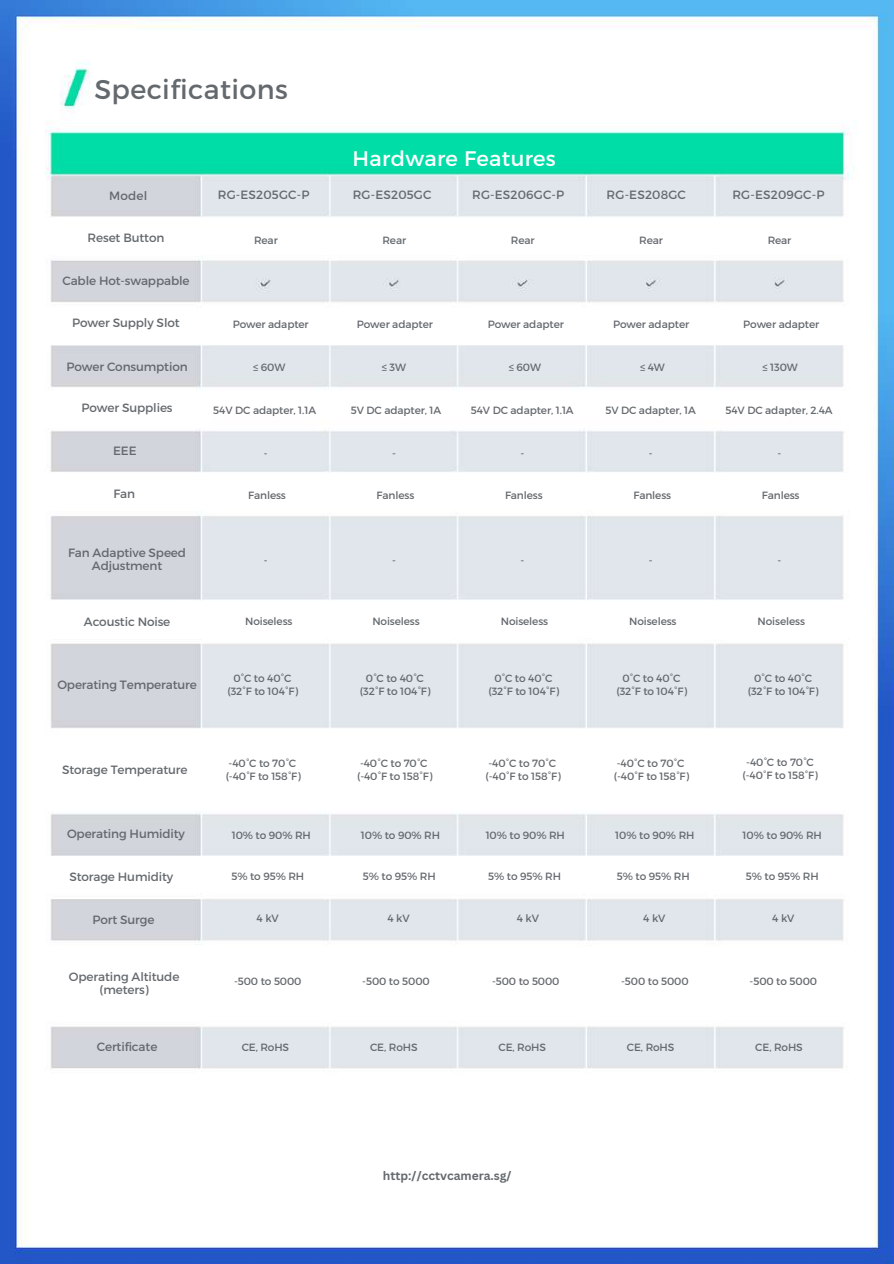
<style>
.page{position:relative;width:894px;height:1264px;background:#fff}
.page>*{position:absolute;margin:0;border:0;box-sizing:border-box;transform-origin:0 0}
.t1{font:27px "Montserrat";letter-spacing:.015em;color:#64696e}
.t2{font:21px "Montserrat";letter-spacing:.015em;color:#fff}
.t3{font:12px/13px "Montserrat";letter-spacing:-.01em;color:#64696e;text-align:center}
.t4{font:12px "Montserrat";letter-spacing:.015em;color:#64696e}
.t5{font:700 12px "Canva Sans";color:#64696e}
.t6{font:10.5px/13.5px "Montserrat";letter-spacing:-.01em;color:#64696e;text-align:center}
</style>
<div class="page">
<img style="left:0;top:0;width:893px;height:1263px">
<h1 class="t1" style="left:94px;top:72px;width:195px">Specifications</h1>
<h2 class="t2" style="left:352px;top:144px;width:205px">Hardware Features</h2>
<p class="t3" style="left:109px;top:188px;width:40px">Model</p>
<p class="t4" style="left:218px;top:187px;width:93px">RG-ES205GC-P</p>
<p class="t4" style="left:352px;top:187px;width:80px">RG-ES205GC</p>
<p class="t4" style="left:472px;top:187px;width:94px">RG-ES206GC-P</p>
<p class="t4" style="left:606px;top:187px;width:81px">RG-ES208GC</p>
<p class="t4" style="left:732px;top:187px;width:94px">RG-ES209GC-P</p>
<p class="t3" style="left:88px;top:231px;width:78px">Reset Button</p>
<p class="t6" style="left:254px;top:233px;width:25px">Rear</p>
<p class="t3" style="left:62px;top:274px;width:128px">Cable Hot-swappable</p>
<p class="t3" style="left:72px;top:316px;width:109px">Power Supply Slot</p>
<p class="t6" style="left:233px;top:317px;width:78px">Power adapter</p>
<p class="t3" style="left:66px;top:359px;width:123px">Power Consumption</p>
<p class="t6" style="left:253px;top:360px;width:34px">≤ 60W</p>
<p class="t3" style="left:82px;top:401px;width:92px">Power Supplies</p>
<p class="t6" style="left:213px;top:402px;width:104px">54V DC adapter, 1.1A</p>
<p class="t3" style="left:113px;top:444px;width:25px">EEE</p>
<p class="t6" style="left:263px;top:446px;width:5px">-</p>
<p class="t3" style="left:113px;top:487px;width:23px">Fan</p>
<p class="t6" style="left:248px;top:488px;width:39px">Fanless</p>
<p class="t3" style="left:68px;top:545px;width:119px">Fan Adaptive Speed<br>Adjustment</p>
<p class="t3" style="left:84px;top:614px;width:88px">Acoustic Noise</p>
<p class="t3" style="left:57px;top:678px;width:141px">Operating Temperature</p>
<p class="t6" style="left:263px;top:553px;width:5px">-</p>
<p class="t6" style="left:245px;top:614px;width:49px">Noiseless</p>
<p class="t6" style="left:227px;top:671px;width:72px">0°C to 40°C (32°F to 104°F)</p>
<p class="t3" style="left:62px;top:762px;width:127px">Storage Temperature</p>
<p class="t6" style="left:225px;top:755px;width:77px;text-align:left">-40°C to 70°C (-40°F to 158°F)</p>
<p class="t3" style="left:67px;top:826px;width:119px">Operating Humidity</p>
<p class="t6" style="left:232px;top:828px;width:81px">10% to 90% RH</p>
<p class="t3" style="left:69px;top:869px;width:105px">Storage Humidity</p>
<p class="t6" style="left:231px;top:869px;width:74px">5% to 95% RH</p>
<p class="t3" style="left:92px;top:912px;width:64px">Port Surge</p>
<p class="t6" style="left:256px;top:911px;width:24px">4 kV</p>
<p class="t3" style="left:69px;top:969px;width:112px">Operating Altitude (meters)</p>
<p class="t6" style="left:234px;top:974px;width:69px">-500 to 5000</p>
<p class="t3" style="left:97px;top:1039px;width:62px">Certificate</p>
<p class="t6" style="left:241px;top:1039px;width:49px">CE, RoHS</p>
<p class="t6" style="left:382px;top:233px;width:25px">Rear</p>
<p class="t6" style="left:510px;top:233px;width:25px">Rear</p>
<p class="t6" style="left:639px;top:233px;width:25px">Rear</p>
<p class="t6" style="left:767px;top:233px;width:25px">Rear</p>
<p class="t6" style="left:357px;top:317px;width:78px">Power adapter</p>
<p class="t6" style="left:487px;top:317px;width:78px">Power adapter</p>
<p class="t6" style="left:613px;top:317px;width:78px">Power adapter</p>
<p class="t6" style="left:743px;top:317px;width:78px">Power adapter</p>
<p class="t6" style="left:381px;top:360px;width:26px">≤ 3W</p>
<p class="t6" style="left:508px;top:360px;width:34px">≤ 60W</p>
<p class="t6" style="left:639px;top:360px;width:26px">≤ 4W</p>
<p class="t6" style="left:762px;top:360px;width:37px">≤ 130W</p>
<p class="t6" style="left:350px;top:402px;width:92px">5V DC adapter, 1A</p>
<p class="t6" style="left:470px;top:402px;width:104px">54V DC adapter, 1.1A</p>
<p class="t6" style="left:605px;top:402px;width:92px">5V DC adapter, 1A</p>
<p class="t6" style="left:725px;top:402px;width:109px">54V DC adapter, 2.4A</p>
<p class="t6" style="left:392px;top:446px;width:5px">-</p>
<p class="t6" style="left:520px;top:446px;width:5px">-</p>
<p class="t6" style="left:648px;top:446px;width:5px">-</p>
<p class="t6" style="left:777px;top:446px;width:5px">-</p>
<p class="t6" style="left:376px;top:488px;width:39px">Fanless</p>
<p class="t6" style="left:505px;top:488px;width:39px">Fanless</p>
<p class="t6" style="left:633px;top:488px;width:39px">Fanless</p>
<p class="t6" style="left:761px;top:488px;width:39px">Fanless</p>
<p class="t6" style="left:392px;top:553px;width:5px">-</p>
<p class="t6" style="left:520px;top:553px;width:5px">-</p>
<p class="t6" style="left:648px;top:553px;width:5px">-</p>
<p class="t6" style="left:777px;top:553px;width:5px">-</p>
<p class="t6" style="left:372px;top:614px;width:49px">Noiseless</p>
<p class="t6" style="left:500px;top:614px;width:49px">Noiseless</p>
<p class="t6" style="left:629px;top:614px;width:49px">Noiseless</p>
<p class="t6" style="left:757px;top:614px;width:49px">Noiseless</p>
<p class="t6" style="left:360px;top:671px;width:72px">0°C to 40°C (32°F to 104°F)</p>
<p class="t6" style="left:488px;top:671px;width:72px">0°C to 40°C (32°F to 104°F)</p>
<p class="t6" style="left:616px;top:671px;width:72px">0°C to 40°C (32°F to 104°F)</p>
<p class="t6" style="left:747px;top:671px;width:72px">0°C to 40°C (32°F to 104°F)</p>
<p class="t6" style="left:357px;top:755px;width:77px;text-align:left">-40°C to 70°C (-40°F to 158°F)</p>
<p class="t6" style="left:485px;top:755px;width:77px;text-align:left">-40°C to 70°C (-40°F to 158°F)</p>
<p class="t6" style="left:613px;top:755px;width:77px;text-align:left">-40°C to 70°C (-40°F to 158°F)</p>
<p class="t6" style="left:742px;top:755px;width:77px">-40°C to 70°C (-40°F to 158°F)</p>
<p class="t6" style="left:361px;top:828px;width:81px">10% to 90% RH</p>
<p class="t6" style="left:485px;top:828px;width:81px">10% to 90% RH</p>
<p class="t6" style="left:615px;top:828px;width:81px">10% to 90% RH</p>
<p class="t6" style="left:742px;top:828px;width:81px">10% to 90% RH</p>
<p class="t6" style="left:363px;top:869px;width:74px">5% to 95% RH</p>
<p class="t6" style="left:488px;top:869px;width:74px">5% to 95% RH</p>
<p class="t6" style="left:616px;top:869px;width:74px">5% to 95% RH</p>
<p class="t6" style="left:745px;top:869px;width:74px">5% to 95% RH</p>
<p class="t6" style="left:387px;top:911px;width:24px">4 kV</p>
<p class="t6" style="left:516px;top:911px;width:24px">4 kV</p>
<p class="t6" style="left:643px;top:911px;width:24px">4 kV</p>
<p class="t6" style="left:772px;top:911px;width:24px">4 kV</p>
<p class="t6" style="left:362px;top:974px;width:69px">-500 to 5000</p>
<p class="t6" style="left:492px;top:974px;width:69px">-500 to 5000</p>
<p class="t6" style="left:621px;top:974px;width:69px">-500 to 5000</p>
<p class="t6" style="left:749px;top:974px;width:69px">-500 to 5000</p>
<p class="t6" style="left:370px;top:1039px;width:49px">CE, RoHS</p>
<p class="t6" style="left:498px;top:1039px;width:49px">CE, RoHS</p>
<p class="t6" style="left:626px;top:1039px;width:49px">CE, RoHS</p>
<p class="t6" style="left:755px;top:1039px;width:49px">CE, RoHS</p>
<p class="t5" style="left:383px;top:1166px;width:130px">http://cctvcamera.sg/</p>
</div>
